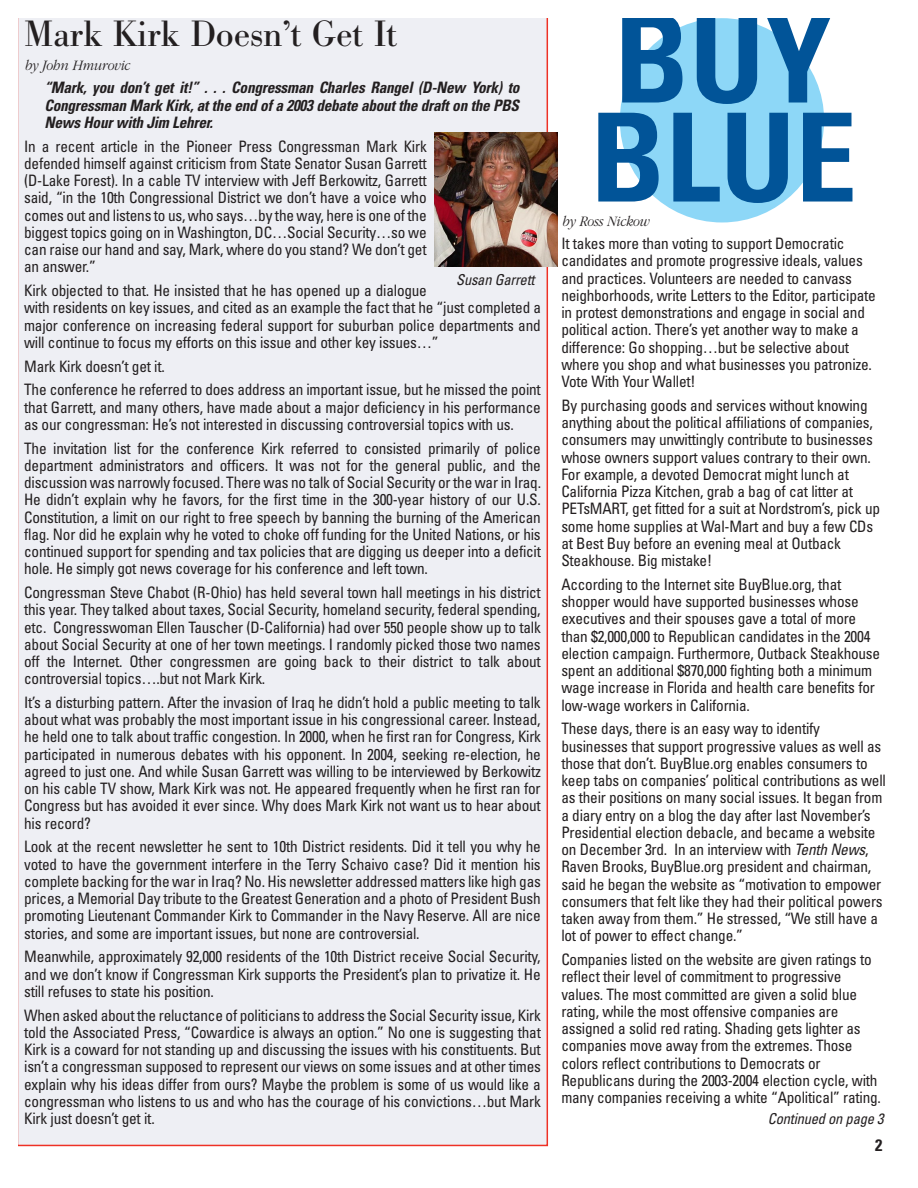
<style>
.page{position:relative;width:918px;height:1188px;background:#fff}
.page>*{position:absolute;margin:0;border:0;box-sizing:border-box;transform-origin:0 0}
.t1{font:700 condensed 123px "Univers";color:#015498}
.t2{font:36px "Bodoni BE";color:#231f20}
.t3{font:700 condensed 16.5px "Univers";color:#231f20}
.t4{font:condensed 15.75px/17.2px "Univers";letter-spacing:-.015em;color:#231f20}
.t5{font:italic 700 condensed 15.75px/17.2px "Univers";letter-spacing:-.015em;color:#231f20;text-align:justify}
.t6{font:italic condensed 15px "Univers";color:#231f20}
.t7{font:italic 300 15px "Garamond";letter-spacing:-.015em;color:#231f20;scale:.92 1}
.s1{font-style:italic}
</style>
<div class="page">
<div style="left:620px;top:18px;width:204px;height:204px;background:#8dd7f7;border-radius:50%"></div>
<div style="left:18px;top:18px;width:530px;height:1128px;background:#eeeff4"></div>
<img style="left:434px;top:132px;width:123px;height:135px">
<h2 class="t2" style="left:24px;top:20px;width:374px">Mark Kirk Doesn’t Get It</h2>
<p class="t7" style="left:24px;top:59px;width:117px">by John Hmurovic</p>
<p class="t5" style="left:44px;top:81px;width:479px">“Mark, you don’t get it!” . . . Congressman Charles Rangel (D-New York) to Congressman Mark Kirk,atthe end of a 2003 debate aboutthe drafton the PBS News Hourwith Jim Lehrer.</p>
<p class="t4" style="left:24px;top:139px;width:404px;text-align:justify">In a recent article in the Pioneer Press Congressman Mark Kirk defended himself against criticism from State Senator Susan Garrett (D-Lake Forest). In a cable TV interview with Jeff Berkowitz, Garrett said, “in the 10th Congressional District we don’t have a voice who comes out and listens to us, who says…by the way, here is one of the biggest topics going on in Washington, DC…Social Security…so we can raise our hand and say, Mark, where do you stand? We don’t get an answer.”</p>
<p class="t4" style="left:24px;top:283px;width:518px">Kirk objected to that. He insisted that he has opened up a dialogue<br>with residents on key issues, and cited as an example the fact that he “just completed a major conference on increasing federal support for suburban police departments and will continue to focus my efforts on this issue and other key issues…”</p>
<p class="t4" style="left:24px;top:356px;width:518px;line-height:23.7px">Mark Kirk doesn’t get it.<br>The conference he referred to does address an important issue, but he missed the point</p>
<p class="t4" style="left:24px;top:400px;width:518px">that Garrett, and many others, have made about a major deficiency in his performance as our congressman: He’s not interested in discussing controversial topics with us.</p>
<p class="t4" style="left:24px;top:441px;width:518px;text-align:justify">The invitation list for the conference Kirk referred to consisted primarily of police department administrators and officers. It was not for the general public, and the discussion was narrowly focused. There was no talk of Social Security or the war in Iraq.<br>He didn’t explain why he favors, for the first time in the 300-year history of our U.S.<br>Constitution, a limit on our right to free speech by banning the burning of the American flag. Nor did he explain why he voted to choke off funding for the United Nations, or his continued support for spending and tax policies that are digging us deeper into a deficit hole. He simply got news coverage for his conference and left town.</p>
<p class="t4" style="left:24px;top:585px;width:518px;text-align:justify">Congressman Steve Chabot (R-Ohio) has held several town hall meetings in his district this year. They talked about taxes, Social Security, homeland security, federal spending, etc. Congresswoman Ellen Tauscher (D-California) had over 550 people show up to talk about Social Security at one of her town meetings. I randomly picked those two names off the Internet. Other congressmen are going back to their district to talk about controversial topics….but not Mark Kirk.</p>
<p class="t4" style="left:24px;top:695px;width:518px;text-align:justify">It’s a disturbing pattern. After the invasion of Iraq he didn’t hold a public meeting to talk about what was probably the most important issue in his congressional career. Instead, he held one to talk about traffic congestion. In 2000, when he first ran for Congress, Kirk participated in numerous debates with his opponent. In 2004, seeking re-election, he agreed to just one. And while Susan Garrett was willing to be interviewed by Berkowitz on his cable TV show, Mark Kirk was not. He appeared frequently when he first ran for Congress but has avoided it ever since. Why does Mark Kirk not want us to hear about his record?</p>
<p class="t4" style="left:24px;top:840px;width:518px;text-align:justify">Look at the recent newsletter he sent to 10th District residents. Did it tell you why he voted to have the government interfere in the Terry Schaivo case? Did it mention his complete backing for the war in Iraq? No. His newsletter addressed matters like high gas prices, a Memorial Day tribute to the Greatest Generation and a photo of President Bush promoting Lieutenant Commander Kirk to Commander in the Navy Reserve. All are nice stories, and some are important issues, but none are controversial.</p>
<p class="t4" style="left:24px;top:950px;width:518px;text-align:justify">Meanwhile, approximately 92,000 residents of the 10th District receive Social Security, and we don’t know if Congressman Kirk supports the President’s plan to privatize it. He still refuses to state his position.</p>
<p class="t4" style="left:24px;top:1008px;width:518px;text-align:justify">When asked about the reluctance of politicians to address the Social Security issue, Kirk told the Associated Press, “Cowardice is always an option.” No one is suggesting that Kirk is a coward for not standing up and discussing the issues with his constituents. But isn’t a congressman supposed to represent our views on some issues and at other times explain why his ideas differ from ours? Maybe the problem is some of us would like a congressman who listens to us and who has the courage of his convictions…but Mark Kirk just doesn’t get it.</p>
<p class="t6" style="left:456px;top:274px;width:83px">Susan Garrett</p>
<h1 class="t1" style="left:614px;top:14px;width:220px">BUY</h1>
<h1 class="t1" style="left:590px;top:113px;width:268px">BLUE</h1>
<p class="t4" style="left:561px;top:236px;width:316px">It takes more than voting to support Democratic candidates and promote progressive ideals, values and practices. Volunteers are needed to canvass neighborhoods, write Letters to the Editor, participate in protest demonstrations and engage in social and political action. There’s yet another way to make a difference: Go shopping…but be selective about where you shop and what businesses you patronize.<br>Vote With Your Wallet!</p>
<p class="t4" style="left:561px;top:398px;width:320px">By purchasing goods and services without knowing anything about the political affiliations of companies, consumers may unwittingly contribute to businesses whose owners support values contrary to their own.<br>For example, a devoted Democrat might lunch at California Pizza Kitchen, grab a bag of cat litter at PETsMART, get fitted for a suit at Nordstrom’s, pick up some home supplies at Wal-Mart and buy a few CDs at Best Buy before an evening meal at Outback Steakhouse. Big mistake!</p>
<p class="t4" style="left:561px;top:577px;width:320px">According to the Internet site BuyBlue.org, that shopper would have supported businesses whose executives and their spouses gave a total of more than $2,000,000 to Republican candidates in the 2004 election campaign. Furthermore, Outback Steakhouse spent an additional $870,000 fighting both a minimum wage increase in Florida and health care benefits for low-wage workers in California.</p>
<p class="t4" style="left:561px;top:722px;width:326px">These days, there is an easy way to identify businesses that support progressive values as well as those that don’t. BuyBlue.org enables consumers to keep tabs on companies’ political contributions as well as their positions on many social issues. It began from a diary entry on a blog the day after last November’s Presidential election debacle, and became a website on December 3rd. In an interview with <span class="s1">Tenth News</span>, Raven Brooks, BuyBlue.org president and chairman, said he began the website as “motivation to empower consumers that felt like they had their political powers taken away from them.” He stressed, “We still have a lot of power to effect change.”</p>
<p class="t4" style="left:561px;top:952px;width:321px">Companies listed on the website are given ratings to reflect their level of commitment to progressive values. The most committed are given a solid blue rating, while the most offensive companies are assigned a solid red rating. Shading gets lighter as companies move away from the extremes. Those colors reflect contributions to Democrats or Republicans during the 2003-2004 election cycle, with many companies receiving a white “Apolitical” rating.</p>
<p class="t7" style="left:561px;top:215px;width:97px">by Ross Nickow</p>
<p class="t6" style="left:768px;top:1113px;width:120px">Continued on page 3</p>
<p class="t3" style="left:875px;top:1139px;width:9px">2</p>
</div>
